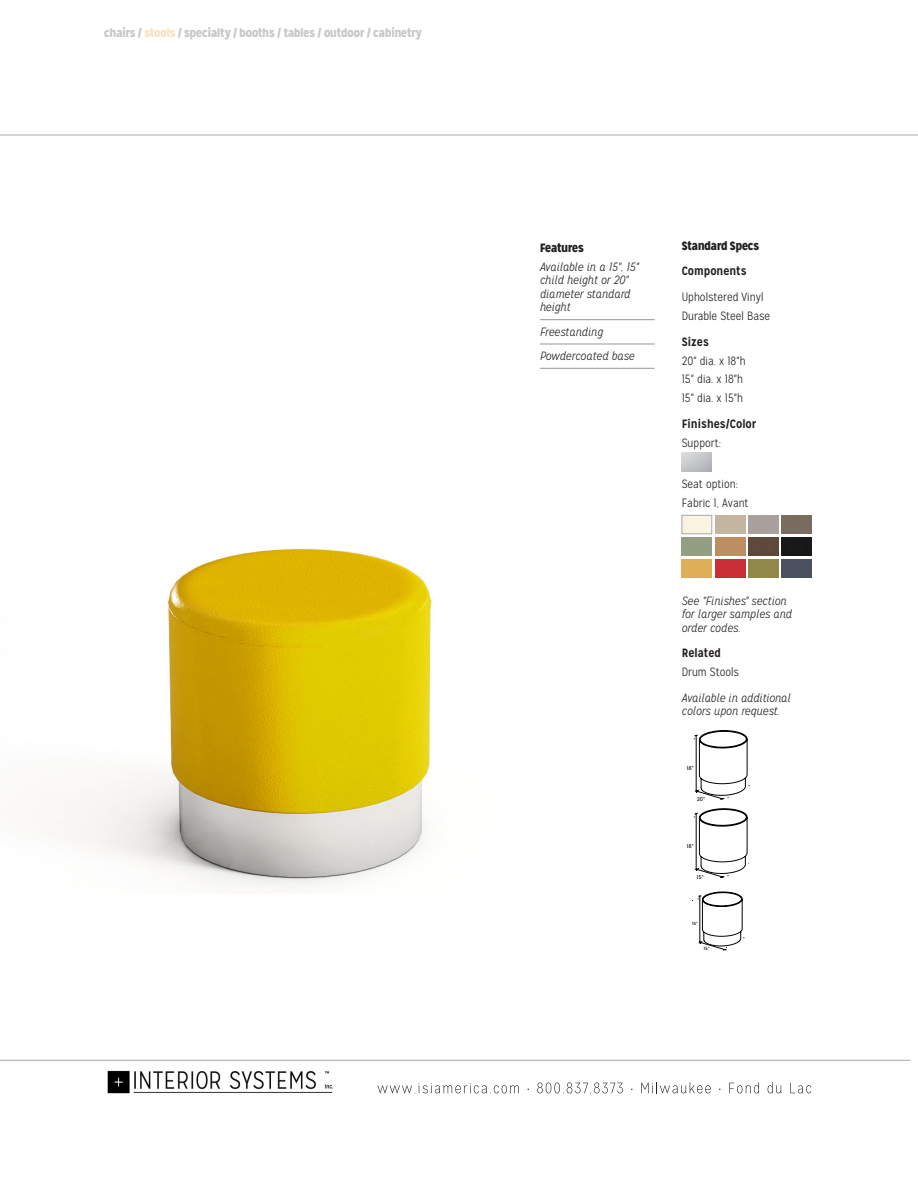
<style>
.page{position:relative;width:918px;height:1188px;background:#fff}
.page>*{position:absolute;margin:0;border:0;box-sizing:border-box;transform-origin:0 0}
._3_specs{font:300 12px "Mission Gothic";color:#231f20}
._4_features{font:italic 300 12px/13.5px "Mission Gothic";color:#231f20}
.t1{font:900 12px "Mission Gothic";color:#c7c8ca}
._5_sub_specs{font:italic 300 12px/13.5px "Mission Gothic";color:#231f20}
._6_customizable_opti{font:italic 300 12px/13.5px "Mission Gothic";color:#231f20}
._5_sub_specs-2{font:700 12px "Mission Gothic";color:#231f20}
._3_specs-2{font:900 12px "Mission Gothic";color:#231f20}
._5_sub_specs-3{font:300 12px "Mission Gothic";color:#231f20}
.t2{font:5.4px "Mission Gothic";color:#040503;scale:1.17 1}
.t3{font:4.5px "Mission Gothic";color:#040503;scale:1.17 1}
.s1{color:#fae1be}
</style>
<div class="page">
<hr style="left:0;top:135px;width:918px;height:1px;background:#a8a9ad">
<hr style="left:0;top:1060px;width:910px;height:1px;background:#a8a9ad">
<svg style="left:378px;top:1083px;width:141px;height:11px"></svg>
<svg style="left:537px;top:1083px;width:86px;height:11px"></svg>
<svg style="left:641px;top:1082px;width:70px;height:11px"></svg>
<svg style="left:729px;top:1082px;width:30px;height:11px"></svg>
<svg style="left:768px;top:1082px;width:13px;height:11px"></svg>
<svg style="left:790px;top:1083px;width:21px;height:10px"></svg>
<img style="left:107px;top:1070px;width:227px;height:24px">
<svg style="left:692px;top:894px;width:51px;height:57px"></svg>
<img style="left:61px;top:320px;width:721px;height:574px">
<hr style="left:540px;top:319px;width:115px;height:1px;background:#939598">
<hr style="left:540px;top:344px;width:115px;height:1px;background:#939598">
<hr style="left:540px;top:368px;width:115px;height:1px;background:#939598">
<img style="left:682px;top:453px;width:30px;height:18px">
<img style="left:684px;top:517px;width:26px;height:15px">
<div style="left:682px;top:515px;width:30px;height:19px;border:1px solid #a8a9ad"></div>
<img style="left:682px;top:537px;width:30px;height:19px">
<img style="left:682px;top:559px;width:30px;height:19px">
<img style="left:748px;top:515px;width:30px;height:19px">
<img style="left:748px;top:537px;width:30px;height:19px">
<img style="left:748px;top:559px;width:30px;height:19px">
<img style="left:715px;top:515px;width:30px;height:19px">
<img style="left:715px;top:537px;width:30px;height:19px">
<img style="left:715px;top:559px;width:30px;height:19px">
<img style="left:782px;top:515px;width:30px;height:19px">
<img style="left:782px;top:537px;width:30px;height:19px">
<img style="left:782px;top:559px;width:30px;height:19px">
<p class="t1" style="left:104px;top:25px;width:319px">chairs / <span class="s1">stools</span> / specialty / booths / tables / outdoor / cabinetry</p>
<p class="_3_specs-2" style="left:540px;top:240px;width:45px">Features</p>
<p class="_4_features" style="left:540px;top:260px;width:100px">Available in a 15", 15" child height or 20" diameter standard height</p>
<p class="_4_features" style="left:540px;top:325px;width:65px">Freestanding</p>
<p class="_4_features" style="left:540px;top:349px;width:96px">Powdercoated base</p>
<p class="_3_specs-2" style="left:682px;top:238px;width:79px">Standard Specs</p>
<p class="_5_sub_specs-2" style="left:682px;top:264px;width:67px">Components</p>
<p class="_5_sub_specs-3" style="left:682px;top:290px;width:83px">Upholstered Vinyl</p>
<p class="_3_specs" style="left:682px;top:309px;width:90px">Durable Steel Base</p>
<p class="_5_sub_specs-2" style="left:682px;top:334px;width:29px">Sizes</p>
<p class="_3_specs" style="left:682px;top:353px;width:65px">20" dia. x 18"h</p>
<p class="_3_specs" style="left:682px;top:372px;width:63px">15" dia. x 18"h</p>
<p class="_3_specs" style="left:682px;top:391px;width:63px">15" dia. x 15"h</p>
<p class="_5_sub_specs-2" style="left:682px;top:416px;width:76px">Finishes/Color</p>
<p class="_3_specs" style="left:682px;top:436px;width:41px">Support:</p>
<p class="_3_specs" style="left:682px;top:477px;width:58px">Seat option:</p>
<p class="_3_specs" style="left:682px;top:496px;width:68px">Fabric 1, Avant</p>
<p class="_5_sub_specs" style="left:682px;top:594px;width:112px">See "Finishes" section for larger samples and order codes.</p>
<p class="_5_sub_specs-2" style="left:682px;top:646px;width:41px">Related</p>
<p class="_3_specs" style="left:682px;top:665px;width:59px">Drum Stools</p>
<p class="_6_customizable_opti" style="left:682px;top:691px;width:111px">Available in additional colors upon request.</p>
<p class="t2" style="left:687px;top:765px;width:7px">18"</p>
<p class="t2" style="left:697px;top:796px;width:9px">20"</p>
<p class="t2" style="left:687px;top:843px;width:7px">18"</p>
<p class="t2" style="left:697px;top:874px;width:8px">15"</p>
<p class="t3" style="left:692px;top:921px;width:7px">15"</p>
<p class="t3" style="left:704px;top:946px;width:7px">15"</p>
</div>
